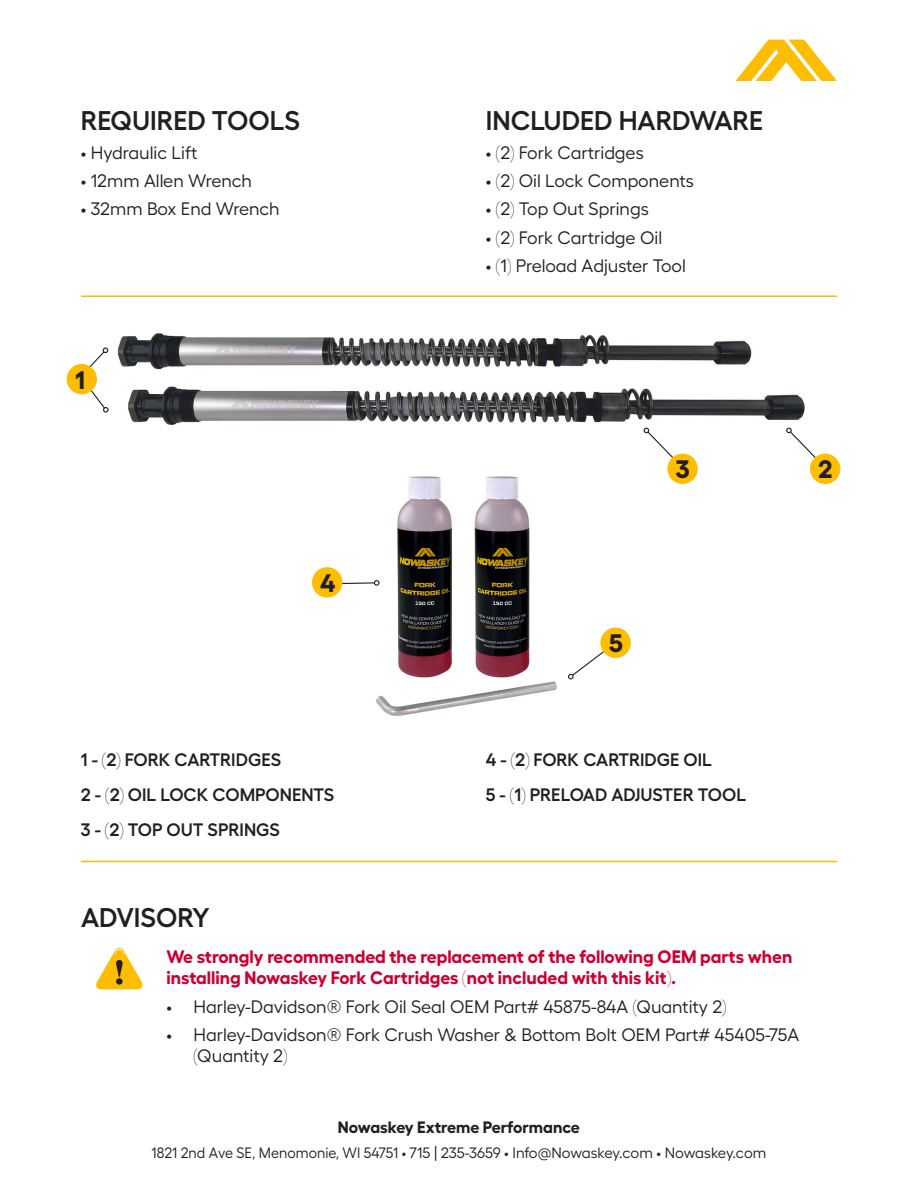
<style>
.page{position:relative;width:918px;height:1188px;background:#fff}
.page>*{position:absolute;margin:0;border:0;box-sizing:border-box;transform-origin:0 0}
.BULLETS{font:600 27px "Hellix";color:#231f20}
.BULLETS-2{font:700 25.35px "Hellix";color:#231f20}
.BULLETS-3{font:18px/21.6px "Hellix";color:#231f20}
.BULLETS-4{font:700 18px/21.6px "Hellix";color:#c03}
.BULLETS-5{font:600 18px "Hellix";color:#231f20}
.t1{font:700 16.5px "Hellix";color:#231f20}
.t2{font:15px "Hellix";color:#231f20;scale:.95 1}
</style>
<div class="page">
<svg style="left:735px;top:40px;width:102px;height:41px"></svg>
<hr style="left:81px;top:861px;width:756px;height:1px;background:#ffbd00">
<svg style="left:96px;top:948px;width:47px;height:41px"></svg>
<hr style="left:81px;top:295px;width:756px;height:2px;background:#ffbd00">
<img style="left:104px;top:333px;width:701px;height:132px">
<img style="left:353px;top:456px;width:212px;height:260px">
<svg style="left:786px;top:428px;width:42px;height:37px"></svg>
<svg style="left:79px;top:348px;width:30px;height:65px"></svg>
<svg style="left:644px;top:428px;width:41px;height:37px"></svg>
<div style="left:810px;top:454px;width:30px;height:30px;background:#ffbd00;border-radius:50%"></div>
<div style="left:67px;top:364px;width:30px;height:30px;background:#ffbd00;border-radius:50%"></div>
<div style="left:667px;top:454px;width:31px;height:30px;background:#ffbd00;border-radius:50%"></div>
<svg style="left:342px;top:580px;width:37px;height:6px"></svg>
<div style="left:312px;top:567px;width:30px;height:31px;background:#ffbd00;border-radius:50%"></div>
<svg style="left:568px;top:649px;width:44px;height:30px"></svg>
<div style="left:600px;top:628px;width:31px;height:30px;background:#ffbd00;border-radius:50%"></div>
<p class="BULLETS" style="left:81px;top:100px;width:221px">REQUIRED TOOLS</p>
<p class="BULLETS-3" style="left:81px;top:140px;width:118px">• Hydraulic Lift</p>
<p class="BULLETS-3" style="left:81px;top:168px;width:173px">• 12mm Allen Wrench</p>
<p class="BULLETS-3" style="left:81px;top:197px;width:200px">• 32mm Box End Wrench</p>
<p class="BULLETS-2" style="left:75px;top:359px;width:11px">1</p>
<p class="BULLETS-2" style="left:320px;top:563px;width:17px">4</p>
<p class="BULLETS" style="left:486px;top:100px;width:279px">INCLUDED HARDWARE</p>
<p class="BULLETS-3" style="left:486px;top:140px;width:159px">• (2) Fork Cartridges</p>
<p class="BULLETS-3" style="left:486px;top:168px;width:210px">• (2) Oil Lock Components</p>
<p class="BULLETS-3" style="left:486px;top:197px;width:165px">• (2) Top Out Springs</p>
<p class="BULLETS-3" style="left:486px;top:225px;width:178px">• (2) Fork Cartridge Oil</p>
<p class="BULLETS-3" style="left:486px;top:253px;width:202px">• (1) Preload Adjuster Tool</p>
<p class="BULLETS-2" style="left:676px;top:449px;width:15px">3</p>
<p class="BULLETS-2" style="left:609px;top:623px;width:15px">5</p>
<p class="BULLETS-2" style="left:818px;top:449px;width:16px">2</p>
<p class="BULLETS-5" style="left:81px;top:746px;width:202px">1 - (2) FORK CARTRIDGES</p>
<p class="BULLETS-5" style="left:81px;top:781px;width:255px">2 - (2) OIL LOCK COMPONENTS</p>
<p class="BULLETS-5" style="left:81px;top:816px;width:201px">3 - (2) TOP OUT SPRINGS</p>
<p class="BULLETS-5" style="left:486px;top:746px;width:228px">4 - (2) FORK CARTRIDGE OIL</p>
<p class="BULLETS-5" style="left:486px;top:781px;width:262px">5 - (1) PRELOAD ADJUSTER TOOL</p>
<p class="BULLETS" style="left:81px;top:897px;width:130px">ADVISORY</p>
<p class="BULLETS-4" style="left:167px;top:943px;width:627px">We strongly recommended the replacement of the following OEM parts when installing Nowaskey Fork Cartridges (not included with this kit).</p>
<p class="BULLETS-3" style="left:167px;top:994px;width:562px">• Harley-Davidson® Fork Oil Seal OEM Part# 45875-84A (Quantity 2)</p>
<p class="BULLETS-3" style="left:194px;top:1022px;width:607px;text-indent:-27px">• Harley-Davidson® Fork Crush Washer &amp; Bottom Bolt OEM Part# 45405-75A (Quantity 2)</p>
<p class="t1" style="left:338px;top:1114px;width:244px">Nowaskey Extreme Performance</p>
<p class="t2" style="left:152px;top:1141px;width:649px">1821 2nd Ave SE, Menomonie, WI 54751 • 715 | 235-3659 • Info@Nowaskey.com • Nowaskey.com</p>
</div>
